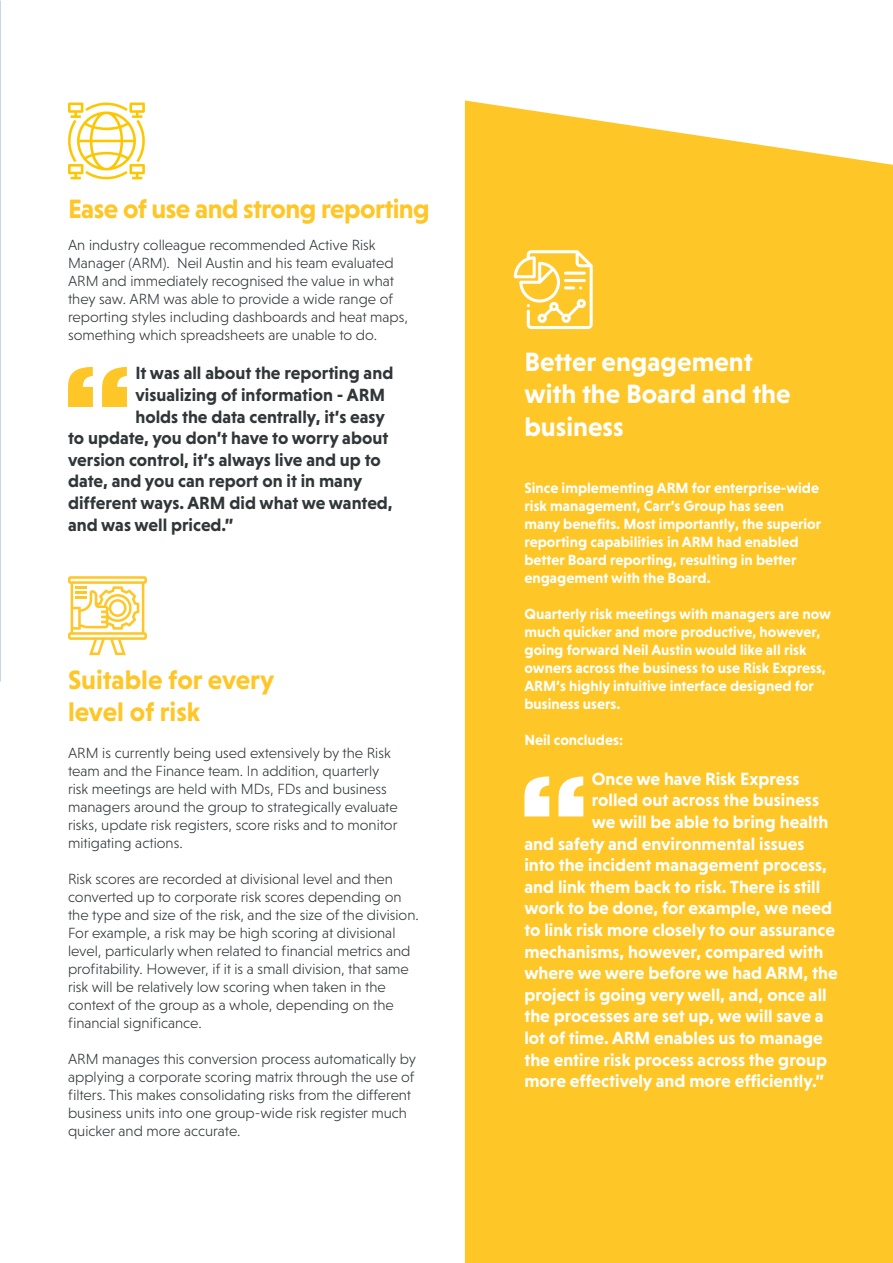
<style>
.page{position:relative;width:893px;height:1263px;background:#fff}
.page>*{position:absolute;margin:0;border:0;box-sizing:border-box;transform-origin:0 0}
.t1{font:700 27px "Niveau Grotesk";letter-spacing:-.015em;color:#fec627}
.t2{font:700 27px/32.4px "Niveau Grotesk";color:#fff}
.t3{font:700 18px "Niveau Grotesk";color:#fff}
.t4{font:700 18px "Niveau Grotesk";color:#313639}
.t5{font:300 15px/18px "Niveau Grotesk";color:#313639}
.t6{font:700 15px/18px "Niveau Grotesk";color:#fff}
</style>
<div class="page">
<div style="left:465px;top:100px;width:428px;height:1163px;background:#fec627"></div>
<svg style="left:514px;top:250px;width:79px;height:79px"></svg>
<hr style="left:564px;top:272px;width:22px;height:3px;background:#fff;border-radius:2px">
<hr style="left:564px;top:279px;width:22px;height:3px;background:#fff;border-radius:2px">
<svg style="left:68px;top:367px;width:59px;height:40px"></svg>
<svg style="left:524px;top:776px;width:59px;height:40px"></svg>
<svg style="left:68px;top:102px;width:77px;height:78px"></svg>
<svg style="left:68px;top:576px;width:79px;height:79px"></svg>
<p class="t1" style="left:68px;top:193px;width:363px">Ease of use and strong reporting</p>
<p class="t5" style="left:68px;top:236px;width:342px">An industry colleague recommended Active Risk Manager (ARM). Neil Austin and his team evaluated ARM and immediately recognised the value in what they saw. ARM was able to provide a wide range of reporting styles including dashboards and heat maps, something which spreadsheets are unable to do.</p>
<p class="t4" style="left:135px;top:363px;width:259px">It was all about the reporting and</p>
<p class="t4" style="left:135px;top:385px;width:251px">visualizing of information - ARM</p>
<p class="t4" style="left:135px;top:406px;width:251px">holds the data centrally, it’s easy</p>
<p class="t4" style="left:68px;top:428px;width:322px">to update, you don’t have to worry about</p>
<p class="t4" style="left:68px;top:449px;width:314px">version control, it’s always live and up to</p>
<p class="t4" style="left:68px;top:471px;width:296px">date, and you can report on it in many</p>
<p class="t4" style="left:68px;top:493px;width:326px">different ways. ARM did what we wanted,</p>
<p class="t4" style="left:68px;top:514px;width:167px">and was well priced.”</p>
<p class="t1" style="left:68px;top:664px;width:208px">Suitable for every</p>
<p class="t1" style="left:68px;top:697px;width:134px">level of risk</p>
<p class="t5" style="left:68px;top:743px;width:331px">ARM is currently being used extensively by the Risk team and the Finance team. In addition, quarterly risk meetings are held with MDs, FDs and business managers around the group to strategically evaluate risks, update risk registers, score risks and to monitor mitigating actions.</p>
<p class="t5" style="left:68px;top:869px;width:352px">Risk scores are recorded at divisional level and then converted up to corporate risk scores depending on the type and size of the risk, and the size of the division.<br>For example, a risk may be high scoring at divisional level, particularly when related to financial metrics and profitability. However, if it is a small division, that same risk will be relatively low scoring when taken in the context of the group as a whole, depending on the financial significance.</p>
<p class="t5" style="left:68px;top:1049px;width:349px">ARM manages this conversion process automatically by applying a corporate scoring matrix through the use of filters. This makes consolidating risks from the different business units into one group-wide risk register much quicker and more accurate.</p>
<p class="t2" style="left:524px;top:345px;width:268px">Better engagement with the Board and the business</p>
<p class="t6" style="left:524px;top:479px;width:298px">Since implementing ARM for enterprise-wide risk management, Carr’s Group has seen many benefits. Most importantly, the superior reporting capabilities in ARM had enabled better Board reporting, resulting in better engagement with the Board.</p>
<p class="t6" style="left:524px;top:605px;width:308px">Quarterly risk meetings with managers are now much quicker and more productive, however, going forward Neil Austin would like all risk owners across the business to use Risk Express, ARM’s highly intuitive interface designed for business users.</p>
<p class="t6" style="left:524px;top:731px;width:100px">Neil concludes:</p>
<p class="t3" style="left:592px;top:768px;width:209px">Once we have Risk Express</p>
<p class="t3" style="left:592px;top:790px;width:229px">rolled out across the business</p>
<p class="t3" style="left:592px;top:811px;width:238px">we will be able to bring health</p>
<p class="t3" style="left:524px;top:833px;width:282px">and safety and environmental issues</p>
<p class="t3" style="left:524px;top:855px;width:304px">into the incident management process,</p>
<p class="t3" style="left:524px;top:876px;width:297px">and link them back to risk. There is still</p>
<p class="t3" style="left:524px;top:898px;width:309px">work to be done, for example, we need</p>
<p class="t3" style="left:524px;top:919px;width:312px">to link risk more closely to our assurance</p>
<p class="t3" style="left:524px;top:941px;width:300px">mechanisms, however, compared with</p>
<p class="t3" style="left:524px;top:963px;width:315px">where we were before we had ARM, the</p>
<p class="t3" style="left:524px;top:984px;width:304px">project is going very well, and, once all</p>
<p class="t3" style="left:524px;top:1006px;width:301px">the processes are set up, we will save a</p>
<p class="t3" style="left:524px;top:1027px;width:300px">lot of time. ARM enables us to manage</p>
<p class="t3" style="left:524px;top:1049px;width:304px">the entire risk process across the group</p>
<p class="t3" style="left:524px;top:1071px;width:301px">more effectively and more efficiently.”</p>
</div>
